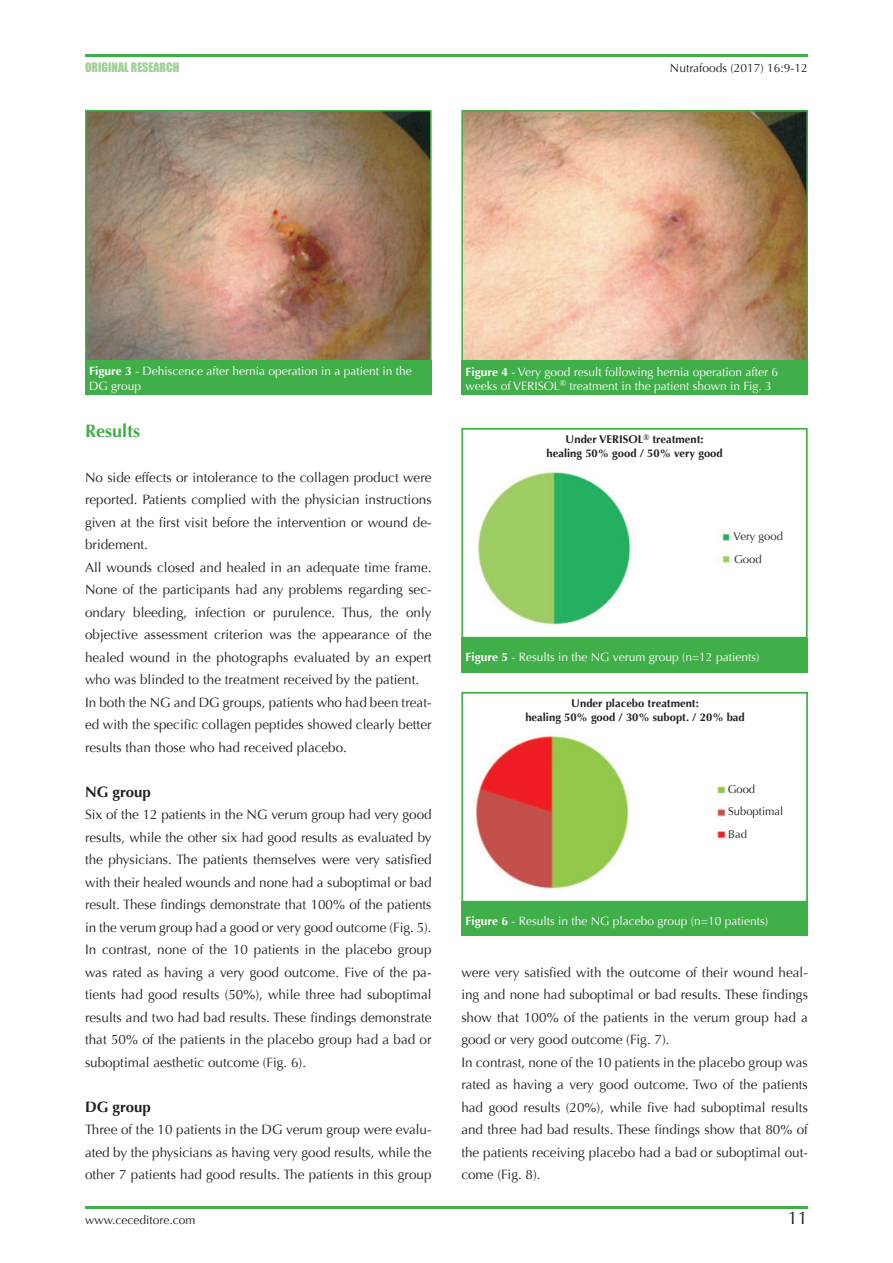
<style>
.page{position:relative;width:893px;height:1263px;background:#fff}
.page>*{position:absolute;margin:0;border:0;box-sizing:border-box;transform-origin:0 0}
.t1{font:700 18px "Optima";color:#40ae49}
.t2{font:18px "Optima";color:#231f20}
.t3{font:700 15px "Optima";color:#231f20}
.t4{font:13.5px/22.5px "Optima";color:#231f20}
.t5{font:12px/14.4px "Optima";color:#fff}
.t6{font:12px "Optima";color:#231f20}
.t7{font:12px "Impact";color:#a3cf9a}
.t8{font:700 11.25px/13.5px "Optima";color:#231f20;text-align:center}
.t9{font:11.25px/22.8px "Optima";color:#231f20}
.s1{font-weight:700}
</style>
<div class="page">
<hr style="left:85px;top:54px;width:723px;height:3px;background:#40ae49">
<hr style="left:85px;top:1206px;width:723px;height:3px;background:#40ae49">
<div style="left:85px;top:360px;width:347px;height:34px;background:#40ae49"></div>
<div style="left:461px;top:360px;width:347px;height:34px;background:#40ae49"></div>
<div style="left:461px;top:638px;width:347px;height:34px;background:#40ae49"></div>
<div style="left:461px;top:902px;width:347px;height:34px;background:#40ae49"></div>
<img style="left:88px;top:113px;width:341px;height:245px">
<div style="left:85px;top:110px;width:347px;height:251px;border:2px solid #40ae49"></div>
<img style="left:464px;top:113px;width:341px;height:245px">
<div style="left:461px;top:110px;width:347px;height:251px;border:2px solid #40ae49"></div>
<img style="left:477px;top:468px;width:254px;height:157px">
<div style="left:461px;top:428px;width:347px;height:210px;border:2px solid #40ae49"></div>
<img style="left:475px;top:734px;width:253px;height:155px">
<div style="left:461px;top:692px;width:347px;height:210px;border:2px solid #40ae49"></div>
<p class="t7" style="left:85px;top:58px;width:96px">ORIGINAL RESEARCH</p>
<p class="t6" style="left:670px;top:61px;width:139px">Nutrafoods (2017) 16:9-12</p>
<p class="t5" style="left:89px;top:364px;width:324px"><span class="s1">Figure 3</span> - Dehiscence after hernia operation in a patient in the<br>DG group</p>
<p class="t5" style="left:466px;top:364px;width:314px"><span class="s1">Figure 4</span> - Very good result following hernia operation after 6 weeks of VERISOL<sup>®</sup> treatment in the patient shown in Fig. 3</p>
<h1 class="t1" style="left:85px;top:420px;width:57px">Results</h1>
<p class="t4" style="left:85px;top:466px;width:348px">No side effects or intolerance to the collagen product were reported. Patients complied with the physician instructions given at the first visit before the intervention or wound de&shy;bridement.<br>All wounds closed and healed in an adequate time frame.<br>None of the participants had any problems regarding sec&shy;ondary bleeding, infection or purulence. Thus, the only objective assessment criterion was the appearance of the healed wound in the photographs evaluated by an expert who was blinded to the treatment received by the patient.<br>In both the NG and DG groups, patients who had been treat&shy;ed with the specific collagen peptides showed clearly better results than those who had received placebo.</p>
<p class="t3" style="left:85px;top:783px;width:67px">NG group</p>
<p class="t4" style="left:85px;top:803px;width:348px;text-align:justify">Six of the 12 patients in the NG verum group had very good results, while the other six had good results as evaluated by the physicians. The patients themselves were very satisfied with their healed wounds and none had a suboptimal or bad result. These findings demonstrate that 100% of the patients in the verum group had a good or very good outcome (Fig. 5).<br>In contrast, none of the 10 patients in the placebo group was rated as having a very good outcome. Five of the pa&shy;tients had good results (50%), while three had suboptimal results and two had bad results. These findings demonstrate that 50% of the patients in the placebo group had a bad or suboptimal aesthetic outcome (Fig. 6).</p>
<p class="t3" style="left:85px;top:1098px;width:67px">DG group</p>
<p class="t4" style="left:85px;top:1118px;width:348px;text-align:justify">Three of the 10 patients in the DG verum group were evalu&shy;ated by the physicians as having very good results, while the other 7 patients had good results. The patients in this group</p>
<p class="t6" style="left:85px;top:1213px;width:112px">www.ceceditore.com</p>
<p class="t8" style="left:547px;top:433px;width:178px">Under VERISOL<sup>®</sup> treatment: healing 50% good / 50% very good</p>
<p class="t9" style="left:733px;top:525px;width:51px">Very good<br>Good</p>
<p class="t5" style="left:466px;top:650px;width:295px"><span class="s1">Figure 5</span> - Results in the NG verum group (n=12 patients)</p>
<p class="t8" style="left:525px;top:697px;width:221px">Under placebo treatment:<br>healing 50% good / 30% subopt. / 20% bad</p>
<p class="t9" style="left:728px;top:779px;width:57px;line-height:21.8px">Good<br>Suboptimal</p>
<p class="t9" style="left:728px;top:823px;width:20px">Bad</p>
<p class="t5" style="left:466px;top:914px;width:304px"><span class="s1">Figure 6</span> - Results in the NG placebo group (n=10 patients)</p>
<p class="t4" style="left:461px;top:961px;width:348px">were very satisfied with the outcome of their wound heal&shy;ing and none had suboptimal or bad results. These findings show that 100% of the patients in the verum group had a good or very good outcome (Fig. 7).<br>In contrast, none of the 10 patients in the placebo group was rated as having a very good outcome. Two of the patients had good results (20%), while five had suboptimal results and three had bad results. These findings show that 80% of the patients receiving placebo had a bad or suboptimal out&shy;come (Fig. 8).</p>
<h1 class="t2" style="left:788px;top:1208px;width:22px">11</h1>
</div>
